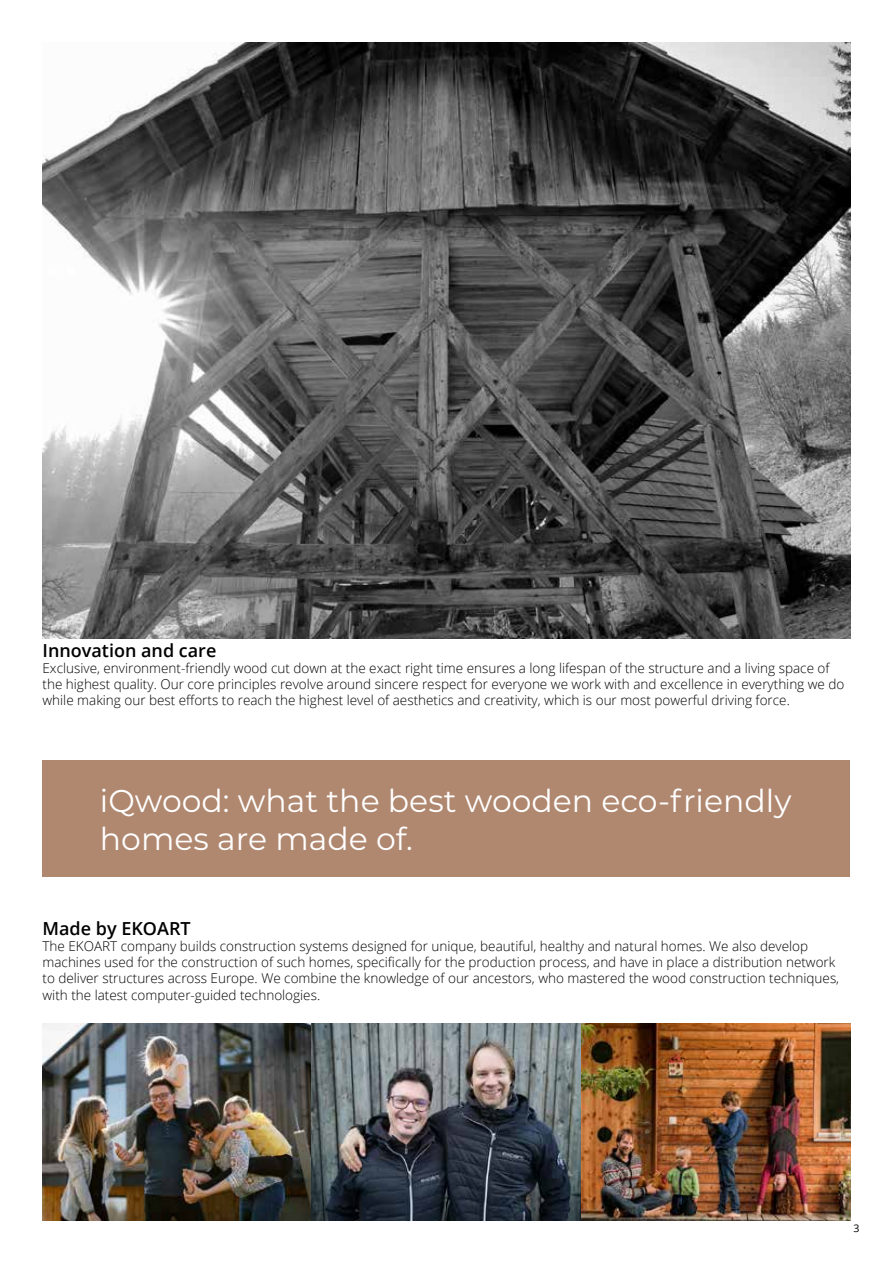
<style>
.page{position:relative;width:893px;height:1263px;background:#fff}
.page>*{position:absolute;margin:0;border:0;box-sizing:border-box;transform-origin:0 0}
.t1{font:31.5px/37.8px "Montserrat";color:#fff}
.t2{font:600 18px "Open Sans";color:#000}
.t3{font:300 13.5px/16.2px "Open Sans";color:#000}
.t4{font:10.5px "Open Sans";color:#000}
</style>
<div class="page">
<img style="left:43px;top:1024px;width:807px;height:196px">
<div style="left:43px;top:760px;width:807px;height:117px;background:#b0876f"></div>
<img style="left:43px;top:43px;width:807px;height:595px">
<h2 class="t2" style="left:43px;top:638px;width:175px">Innovation and care</h2>
<p class="t3" style="left:43px;top:659px;width:803px">Exclusive, environment-friendly wood cut down at the exact right time ensures a long lifespan of the structure and a living space of the highest quality. Our core principles revolve around sincere respect for everyone we work with and excellence in everything we do while making our best efforts to reach the highest level of aesthetics and creativity, which is our most powerful driving force.</p>
<h1 class="t1" style="left:100px;top:781px;width:693px">iQwood: what the best wooden eco-friendly homes are made of.</h1>
<h2 class="t2" style="left:43px;top:916px;width:150px">Made by EKOART</h2>
<p class="t3" style="left:43px;top:938px;width:798px">The EKOART company builds construction systems designed for unique, beautiful, healthy and natural homes. We also develop machines used for the construction of such homes, specifically for the production process, and have in place a distribution network to deliver structures across Europe. We combine the knowledge of our ancestors, who mastered the wood construction techniques, with the latest computer-guided technologies.</p>
<p class="t4" style="left:853px;top:1220px;width:8px">3</p>
</div>
